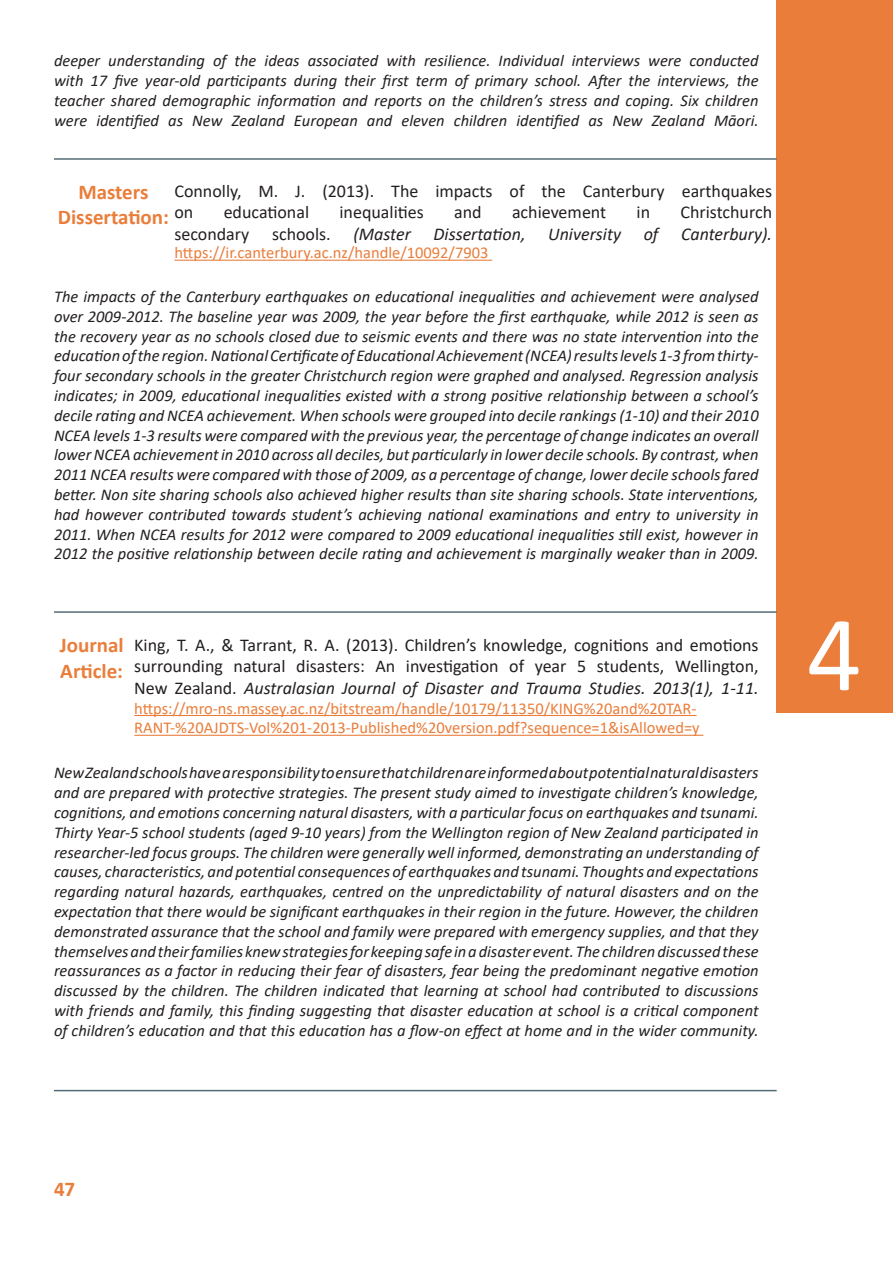
<style>
.page{position:relative;width:893px;height:1263px;background:#fff}
.page>*{position:absolute;margin:0;border:0;box-sizing:border-box;transform-origin:0 0}
.t1{font:108px "Calibri";color:#fff}
.Bold_Orange_Text{font:700 21px/25.2px "Calibri";color:#ea7d3a;text-align:center}
.Justified_Title_Text{font:18px/21.6px "Calibri";color:#231f20}
.Justified_Title_Text-2{font:italic 18px "Calibri";color:#231f20}
.Main_Body_11px{font:italic 16.5px/19.8px "Calibri";color:#231f20;text-align:justify}
.Weblink_Orange_ULine{font:16.5px/19.8px "Calibri";color:#ea7d3a}
.s1{font-style:italic}
</style>
<div class="page">
<div style="left:777px;top:0;width:116px;height:713px;background:#ea7d3a"></div>
<hr style="left:174px;top:260px;width:318px;height:1px;background:#ea7d3a">
<hr style="left:54px;top:158px;width:723px;height:2px;background:#556c78">
<hr style="left:134px;top:715px;width:562px;height:1px;background:#ea7d3a">
<hr style="left:134px;top:735px;width:569px;height:1px;background:#ea7d3a">
<hr style="left:54px;top:611px;width:723px;height:2px;background:#556c78">
<hr style="left:54px;top:1090px;width:723px;height:1px;background:#556c78">
<p class="Main_Body_11px" style="left:54px;top:50px;width:706px">deeper understanding of the ideas associated with resilience. Individual interviews were conducted with 17 five year-old participants during their first term of primary school. After the interviews, the teacher shared demographic information and reports on the children’s stress and coping. Six children were identified as New Zealand European and eleven children identified as New Zealand Māori.</p>
<p class="Bold_Orange_Text" style="left:58px;top:179px;width:113px">Masters<br>Dissertation:</p>
<p class="Justified_Title_Text" style="left:174px;top:179px;width:599px">Connolly, M. J. (2013). The impacts of the Canterbury earthquakes on</p>
<p class="Justified_Title_Text" style="left:224px;top:201px;width:87px">educational</p>
<p class="Justified_Title_Text" style="left:339px;top:201px;width:86px">inequalities</p>
<p class="Justified_Title_Text" style="left:454px;top:201px;width:29px">and</p>
<p class="Justified_Title_Text" style="left:512px;top:201px;width:96px">achievement</p>
<p class="Justified_Title_Text" style="left:637px;top:201px;width:15px">in</p>
<p class="Justified_Title_Text" style="left:680px;top:201px;width:93px">Christchurch</p>
<p class="Justified_Title_Text" style="left:174px;top:222px;width:77px">secondary</p>
<p class="Justified_Title_Text" style="left:272px;top:222px;width:60px">schools.</p>
<p class="Justified_Title_Text-2" style="left:353px;top:221px;width:59px">(Master</p>
<p class="Justified_Title_Text-2" style="left:433px;top:221px;width:94px">Dissertation,</p>
<p class="Justified_Title_Text-2" style="left:548px;top:221px;width:74px">University</p>
<p class="Justified_Title_Text-2" style="left:644px;top:221px;width:16px">of</p>
<p class="Justified_Title_Text-2" style="left:681px;top:221px;width:93px">Canterbury).</p>
<p class="Weblink_Orange_ULine" style="left:174px;top:242px;width:316px">https://ir.canterbury.ac.nz/handle/10092/7903</p>
<p class="Main_Body_11px" style="left:54px;top:286px;width:706px">The impacts of the Canterbury earthquakes on educational inequalities and achievement were analysed over 2009-2012. The baseline year was 2009, the year before the first earthquake, while 2012 is seen as the recovery year as no schools closed due to seismic events and there was no state intervention into the education of the region. National Certificate of Educational Achievement (NCEA) results levels 1-3 from thirty&shy;four secondary schools in the greater Christchurch region were graphed and analysed. Regression analysis indicates; in 2009, educational inequalities existed with a strong positive relationship between a school’s decile rating and NCEA achievement. When schools were grouped into decile rankings (1-10) and their 2010<br>NCEA levels 1-3 results were compared with the previous year, the percentage of change indicates an overall lower NCEA achievement in 2010 across all deciles, but particularly in lower decile schools. By contrast, when 2011 NCEA results were compared with those of 2009, as a percentage of change, lower decile schools fared better. Non site sharing schools also achieved higher results than site sharing schools. State interventions, had however contributed towards student’s achieving national examinations and entry to university in 2011. When NCEA results for 2012 were compared to 2009 educational inequalities still exist, however in 2012 the positive relationship between decile rating and achievement is marginally weaker than in 2009.</p>
<p class="Bold_Orange_Text" style="left:60px;top:633px;width:65px;text-align:left">Journal<br>Article:</p>
<p class="Justified_Title_Text" style="left:134px;top:633px;width:626px;text-align:justify">King, T. A., &amp; Tarrant, R. A. (2013). Children’s knowledge, cognitions and emotions surrounding natural disasters: An investigation of year 5 students, Wellington, New Zealand. <span class="s1">Australasian Journal of Disaster and Trauma Studies. 2013(1), 1-11.</span></p>
<p class="Weblink_Orange_ULine" style="left:134px;top:698px;width:567px">https://mro-ns.massey.ac.nz/bitstream/handle/10179/11350/KING%20and%20TAR-<br>RANT-%20AJDTS-Vol%201-2013-Published%20version.pdf?sequence=1&amp;isAllowed=y</p>
<p class="Main_Body_11px" style="left:54px;top:762px;width:706px">New Zealand schools have a responsibility to ensure that children are informed about potential natural disasters and are prepared with protective strategies. The present study aimed to investigate children’s knowledge, cognitions, and emotions concerning natural disasters, with a particular focus on earthquakes and tsunami.<br>Thirty Year-5 school students (aged 9-10 years) from the Wellington region of New Zealand participated in researcher-led focus groups. The children were generally well informed, demonstrating an understanding of causes, characteristics, and potential consequences of earthquakes and tsunami. Thoughts and expectations regarding natural hazards, earthquakes, centred on the unpredictability of natural disasters and on the expectation that there would be significant earthquakes in their region in the future. However, the children demonstrated assurance that the school and family were prepared with emergency supplies, and that they themselves and their families knew strategies for keeping safe in a disaster event. The children discussed these reassurances as a factor in reducing their fear of disasters, fear being the predominant negative emotion discussed by the children. The children indicated that learning at school had contributed to discussions with friends and family, this finding suggesting that disaster education at school is a critical component of children’s education and that this education has a flow-on effect at home and in the wider community.</p>
<h1 class="t1" style="left:807px;top:579px;width:56px">4</h1>
<p class="Bold_Orange_Text" style="left:54px;top:1176px;width:23px">47</p>
</div>
